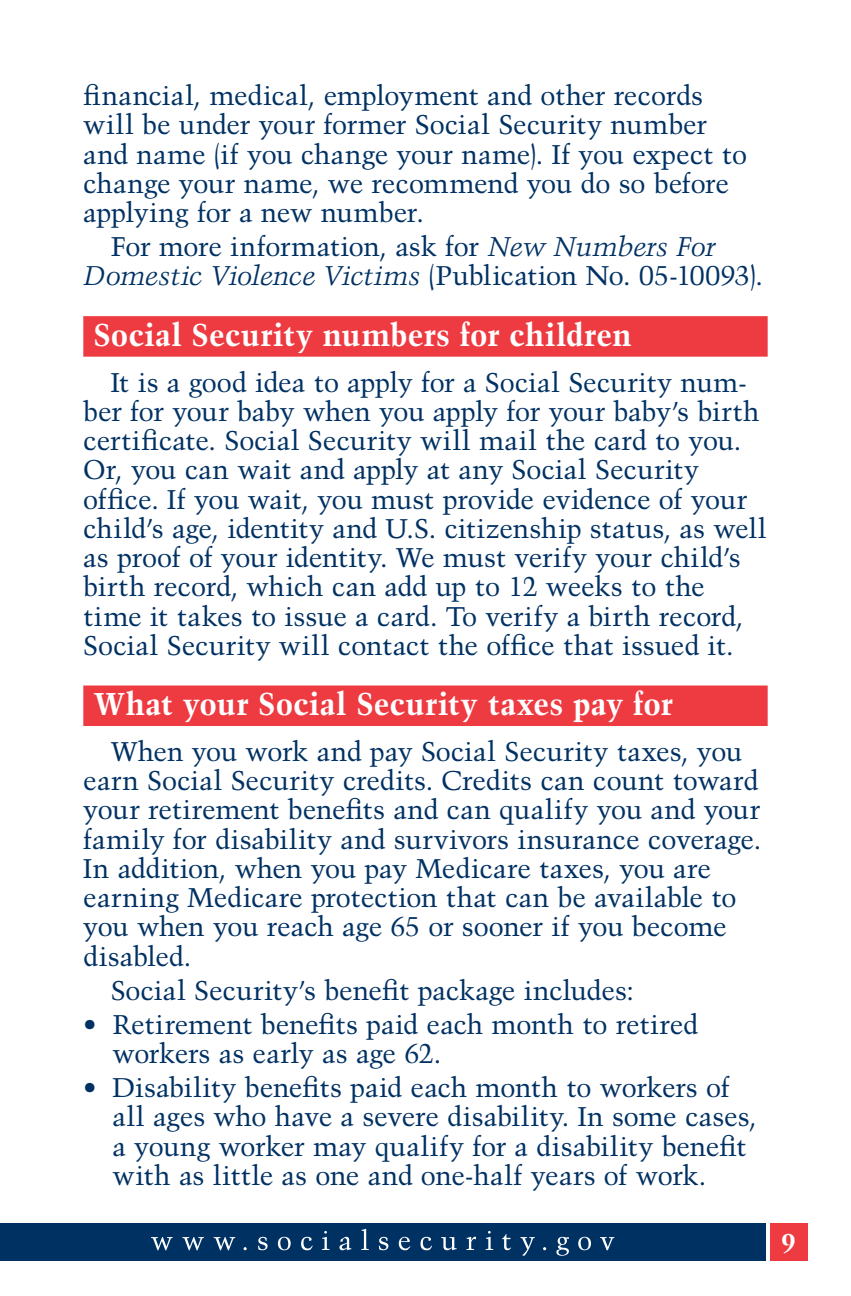
<style>
.page{position:relative;width:851px;height:1296px;background:#fff}
.page>*{position:absolute;margin:0;border:0;box-sizing:border-box;transform-origin:0 0}
.Header1_1line{font:700 31.5px "Trump Mediaeval";letter-spacing:.005em;color:#fff}
.paragraph_format{font:27px/29.2px "Trump Mediaeval";letter-spacing:-.005em;color:#003163}
._1st_bullet{font:27px/29.2px "Trump Mediaeval";letter-spacing:-.01em;color:#003163}
.t1{font:700 27px "Trump Mediaeval";color:#fff}
.s1{font-style:italic}
</style>
<div class="page">
<div style="left:0;top:1223px;width:765px;height:38px;background:#003163"></div>
<svg style="left:151px;top:1229px;width:463px;height:27px"></svg>
<div style="left:83px;top:316px;width:684px;height:41px;background:#ee3a41"></div>
<div style="left:83px;top:686px;width:684px;height:40px;background:#ee3a41"></div>
<div style="left:770px;top:1223px;width:37px;height:38px;background:#ee3a41"></div>
<p class="paragraph_format" style="left:83px;top:81px;width:665px">financial, medical, employment and other records will be under your former Social Security number and name (if you change your name). If you expect to change your name, we recommend you do so before applying for a new number.</p>
<p class="paragraph_format" style="left:83px;top:232px;width:681px;text-indent:27px">For more information, ask for <span class="s1">New Numbers For<br>Domestic Violence Victims</span> (Publication No. 05-10093).</p>
<h1 class="Header1_1line" style="left:93px;top:315px;width:539px">Social Security numbers for children</h1>
<p class="paragraph_format" style="left:83px;top:367px;width:685px;text-indent:27px">It is a good idea to apply for a Social Security num&shy;ber for your baby when you apply for your baby’s birth certificate. Social Security will mail the card to you.<br>Or, you can wait and apply at any Social Security office. If you wait, you must provide evidence of your child’s age, identity and U.S. citizenship status, as well as proof of your identity. We must verify your child’s birth record, which can add up to 12 weeks to the time it takes to issue a card. To verify a birth record, Social Security will contact the office that issued it.</p>
<h1 class="Header1_1line" style="left:93px;top:685px;width:581px">What your Social Security taxes pay for</h1>
<p class="paragraph_format" style="left:83px;top:737px;width:679px;text-indent:27px">When you work and pay Social Security taxes, you earn Social Security credits. Credits can count toward your retirement benefits and can qualify you and your family for disability and survivors insurance coverage.<br>In addition, when you pay Medicare taxes, you are earning Medicare protection that can be available to you when you reach age 65 or sooner if you become disabled.</p>
<p class="paragraph_format" style="left:111px;top:975px;width:524px">Social Security’s benefit package includes:</p>
<p class="_1st_bullet" style="left:112px;top:1009px;width:587px;text-indent:-29px">• Retirement benefits paid each month to retired workers as early as age 62.</p>
<p class="_1st_bullet" style="left:112px;top:1073px;width:645px;text-indent:-29px">• Disability benefits paid each month to workers of all ages who have a severe disability. In some cases, a young worker may qualify for a disability benefit with as little as one and one-half years of work.</p>
<p class="t1" style="left:781px;top:1227px;width:17px">9</p>
</div>
